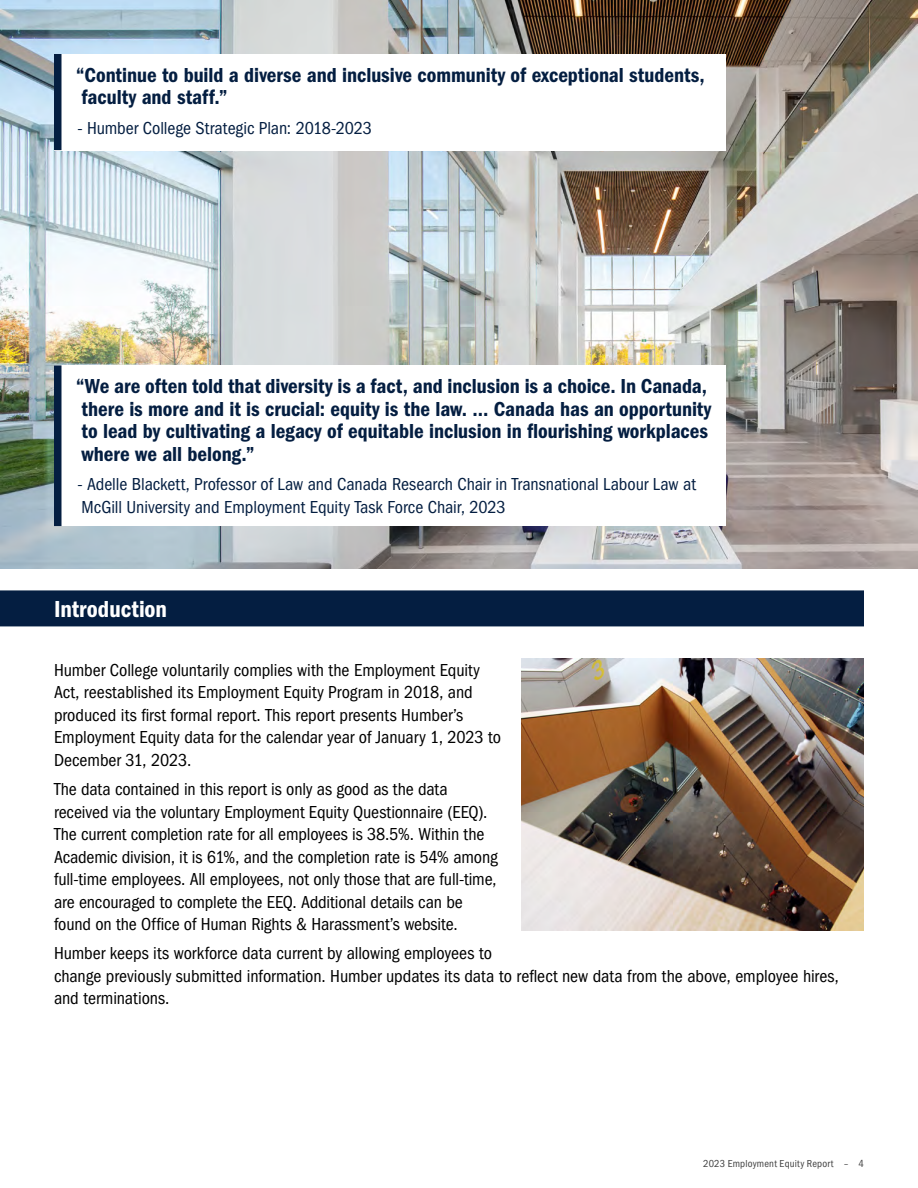
<style>
.page{position:relative;width:918px;height:1188px;background:#fff}
.page>*{position:absolute;margin:0;border:0;box-sizing:border-box;transform-origin:0 0}
.blue_header_h2{font:24px "ITC Franklin Gothic Std Dm Cd";color:#fff}
.h3_sub_head{font:21px/22.5px "ITC Franklin Gothic Std Dm Cd";color:#041e41}
.p_body{font:condensed 18px/22.5px "ITC Franklin Gothic Std";letter-spacing:-.005em;color:#000}
.h3_sub_head-2{font:condensed 18px/22.5px "ITC Franklin Gothic Std";letter-spacing:-.005em;color:#041e41}
.t1{font:condensed 10.5px "ITC Franklin Gothic Std";letter-spacing:.02em;color:#404040}
</style>
<div class="page">
<img style="left:0;top:0;width:918px;height:569px">
<div style="left:54px;top:365px;width:672px;height:161px;background:#fff"></div>
<div style="left:54px;top:54px;width:672px;height:96px;background:#fff"></div>
<div style="left:54px;top:365px;width:8px;height:161px;background:#041e41"></div>
<div style="left:0;top:590px;width:864px;height:36px;background:#041e41"></div>
<img style="left:521px;top:659px;width:343px;height:272px">
<div style="left:54px;top:54px;width:8px;height:96px;background:#041e41"></div>
<p class="h3_sub_head" style="left:76px;top:64px;width:631px">“Continue to build a diverse and inclusive community of exceptional students, faculty and staff.”</p>
<p class="h3_sub_head-2" style="left:77px;top:117px;width:296px">- Humber College Strategic Plan: 2018-2023</p>
<p class="h3_sub_head" style="left:76px;top:375px;width:637px">“We are often told that diversity is a fact, and inclusion is a choice. In Canada, there is more and it is crucial: equity is the law. ... Canada has an opportunity to lead by cultivating a legacy of equitable inclusion in flourishing workplaces where we all belong.”</p>
<p class="h3_sub_head-2" style="left:77px;top:473px;width:620px">- Adelle Blackett, Professor of Law and Canada Research Chair in Transnational Labour Law at<br>McGill University and Employment Equity Task Force Chair, 2023</p>
<p class="blue_header_h2" style="left:54px;top:596px;width:115px">Introduction</p>
<p class="p_body" style="left:54px;top:659px;width:449px">Humber College voluntarily complies with the Employment Equity Act, reestablished its Employment Equity Program in 2018, and produced its first formal report. This report presents Humber’s Employment Equity data for the calendar year of January 1, 2023 to December 31, 2023.</p>
<p class="p_body" style="left:54px;top:778px;width:445px">The data contained in this report is only as good as the data received via the voluntary Employment Equity Questionnaire (EEQ).<br>The current completion rate for all employees is 38.5%. Within the Academic division, it is 61%, and the completion rate is 54% among full-time employees. All employees, not only those that are full-time, are encouraged to complete the EEQ. Additional details can be found on the Office of Human Rights &amp; Harassment’s website.</p>
<p class="p_body" style="left:54px;top:942px;width:786px">Humber keeps its workforce data current by allowing employees to<br>change previously submitted information. Humber updates its data to reflect new data from the above, employee hires, and terminations.</p>
<p class="t1" style="left:703px;top:1157px;width:162px">2023 Employment Equity Report – 4</p>
</div>
